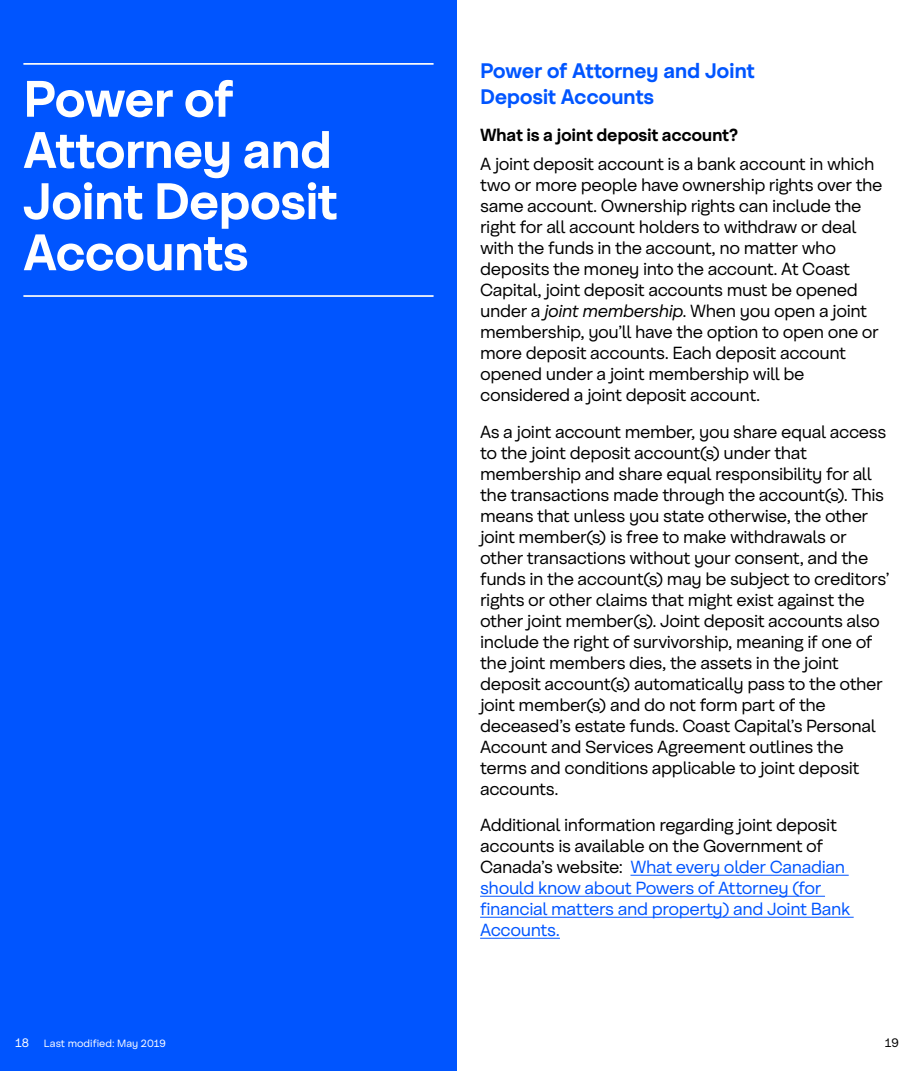
<style>
.page{position:relative;width:914px;height:1071px;background:#fff}
.page>*{position:absolute;margin:0;border:0;box-sizing:border-box;transform-origin:0 0}
.t1{font:700 51.1px/51.1px "Coast Sans";letter-spacing:-.025em;color:#fff}
.t2{font:700 21px/26.2px "Coast Sans";letter-spacing:-.02em;color:#05f}
.t3{font:17.5px/21px "Coast Sans";letter-spacing:-.025em;color:#000}
.t4{font:17.5px/21px "Coast Sans";letter-spacing:-.025em;color:#05f}
.t5{font:700 17.5px "Coast Sans";letter-spacing:-.025em;color:#000}
.t6{font:12.25px "Coast Sans";color:#fff}
.t7{font:12.25px "Coast Sans";color:#000}
.t8{font:10.5px "Coast Sans";color:#fff}
.s1{font-style:italic}
.s2{color:#000}
</style>
<div class="page">
<div style="left:0;top:0;width:457px;height:1071px;background:#05f"></div>
<hr style="left:23px;top:63px;width:410px;height:2px;background:#f9f9f9">
<hr style="left:23px;top:295px;width:410px;height:2px;background:#f9f9f9">
<hr style="left:630px;top:875px;width:218px;height:1px;background:#05f">
<hr style="left:480px;top:896px;width:345px;height:1px;background:#05f">
<hr style="left:480px;top:917px;width:373px;height:1px;background:#05f">
<hr style="left:480px;top:938px;width:80px;height:1px;background:#05f">
<h1 class="t1" style="left:23px;top:73px;width:316px">Power of<br>Attorney and<br>Joint Deposit<br>Accounts</h1>
<p class="t2" style="left:480px;top:57px;width:276px">Power of Attorney and Joint<br>Deposit Accounts</p>
<p class="t5" style="left:480px;top:125px;width:259px">What is a joint deposit account?</p>
<p class="t3" style="left:480px;top:153px;width:404px">A joint deposit account is a bank account in which two or more people have ownership rights over the same account. Ownership rights can include the right for all account holders to withdraw or deal with the funds in the account, no matter who deposits the money into the account. At Coast Capital, joint deposit accounts must be opened under a <span class="s1">joint membership</span>. When you open a joint membership, you’ll have the option to open one or more deposit accounts. Each deposit account opened under a joint membership will be considered a joint deposit account.</p>
<p class="t3" style="left:480px;top:421px;width:411px">As a joint account member, you share equal access to the joint deposit account(s) under that membership and share equal responsibility for all the transactions made through the account(s). This means that unless you state otherwise, the other joint member(s) is free to make withdrawals or other transactions without your consent, and the funds in the account(s) may be subject to creditors’ rights or other claims that might exist against the other joint member(s). Joint deposit accounts also include the right of survivorship, meaning if one of the joint members dies, the assets in the joint deposit account(s) automatically pass to the other joint member(s) and do not form part of the deceased’s estate funds. Coast Capital’s Personal Account and Services Agreement outlines the terms and conditions applicable to joint deposit accounts.</p>
<p class="t4" style="left:480px;top:815px;width:371px"><span class="s2">Additional information regarding joint deposit accounts is available on the Government of Canada’s website:</span> What every older Canadian should know about Powers of Attorney (for financial matters and property) and Joint Bank Accounts.</p>
<p class="t6" style="left:15px;top:1036px;width:15px">18</p>
<p class="t7" style="left:884px;top:1036px;width:15px">19</p>
<p class="t8" style="left:44px;top:1037px;width:123px">Last modified: May 2019</p>
</div>
